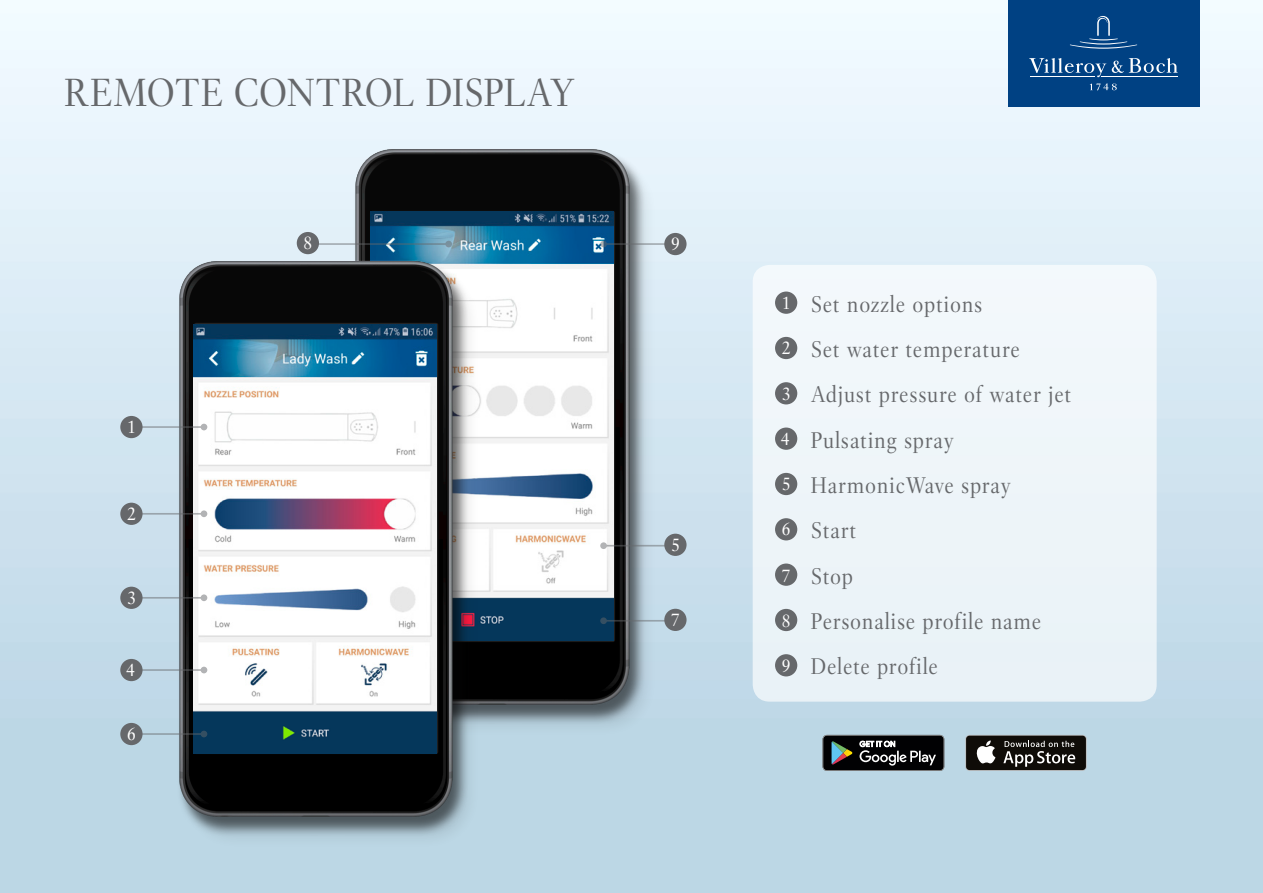
<style>
.page{position:relative;width:1263px;height:893px;background:#fff}
.page>*{position:absolute;margin:0;border:0;box-sizing:border-box;transform-origin:0 0}
.t1{font:39px "Villeroy Boch";letter-spacing:-.015em;color:#66686b}
.t2{font:22.5px/45.3px "Villeroy Boch";letter-spacing:.03em;color:#66686b}
.t3{font:18px "Villeroy Boch";color:#fff}
.s1{font-size:18px;color:#fff}
</style>
<div class="page">
<img style="left:0;top:0;width:1263px;height:893px">
<img style="left:335px;top:94px;width:346px;height:648px">
<img style="left:504px;top:212px;width:109px;height:380px">
<hr style="left:604px;top:243px;width:72px;height:2px;background:#66686b">
<svg style="left:600px;top:241px;width:7px;height:6px"></svg>
<hr style="left:604px;top:545px;width:72px;height:1px;background:#66686b">
<div style="left:600px;top:542px;width:7px;height:7px;background:#b2b3b5;border-radius:50%"></div>
<img style="left:504px;top:592px;width:109px;height:48px">
<hr style="left:604px;top:620px;width:72px;height:2px;background:#66686b">
<div style="left:600px;top:617px;width:7px;height:7px;background:#354f62;border-radius:50%"></div>
<img style="left:158px;top:207px;width:346px;height:648px">
<img style="left:194px;top:324px;width:242px;height:382px">
<img style="left:194px;top:706px;width:242px;height:48px">
<div style="left:664px;top:233px;width:22px;height:22px;background:#66686b;border-radius:50%"></div>
<div style="left:664px;top:534px;width:22px;height:22px;background:#66686b;border-radius:50%"></div>
<div style="left:664px;top:609px;width:22px;height:22px;background:#66686b;border-radius:50%"></div>
<hr style="left:308px;top:243px;width:141px;height:2px;background:#66686b">
<div style="left:445px;top:241px;width:7px;height:6px;background:#79919e;border-radius:50%"></div>
<div style="left:297px;top:232px;width:22px;height:22px;background:#66686b;border-radius:50%"></div>
<hr style="left:131px;top:597px;width:73px;height:2px;background:#66686b">
<div style="left:201px;top:594px;width:6px;height:7px;background:#b2b3b5;border-radius:50%"></div>
<hr style="left:131px;top:669px;width:73px;height:2px;background:#66686b">
<svg style="left:201px;top:667px;width:6px;height:6px"></svg>
<hr style="left:131px;top:733px;width:73px;height:2px;background:#66686b">
<svg style="left:201px;top:731px;width:6px;height:6px"></svg>
<hr style="left:131px;top:513px;width:73px;height:2px;background:#66686b">
<div style="left:201px;top:510px;width:6px;height:7px;background:#b2b3b5;border-radius:50%"></div>
<hr style="left:131px;top:426px;width:73px;height:2px;background:#66686b">
<svg style="left:201px;top:424px;width:6px;height:6px"></svg>
<div style="left:120px;top:416px;width:23px;height:22px;background:#66686b;border-radius:50%"></div>
<div style="left:120px;top:587px;width:23px;height:22px;background:#66686b;border-radius:50%"></div>
<div style="left:120px;top:659px;width:23px;height:22px;background:#66686b;border-radius:50%"></div>
<div style="left:120px;top:723px;width:23px;height:22px;background:#66686b;border-radius:50%"></div>
<div style="left:120px;top:503px;width:23px;height:22px;background:#66686b;border-radius:50%"></div>
<div style="left:753px;top:265px;width:404px;height:437px;background:#eef5f9;border-radius:17px"></div>
<div style="left:775px;top:428px;width:22px;height:22px;background:#66686b;border-radius:50%"></div>
<div style="left:775px;top:473px;width:22px;height:22px;background:#66686b;border-radius:50%"></div>
<div style="left:775px;top:518px;width:22px;height:22px;background:#66686b;border-radius:50%"></div>
<div style="left:775px;top:563px;width:22px;height:23px;background:#66686b;border-radius:50%"></div>
<div style="left:775px;top:609px;width:22px;height:22px;background:#66686b;border-radius:50%"></div>
<div style="left:775px;top:654px;width:22px;height:22px;background:#66686b;border-radius:50%"></div>
<div style="left:775px;top:382px;width:22px;height:22px;background:#66686b;border-radius:50%"></div>
<div style="left:775px;top:337px;width:22px;height:22px;background:#66686b;border-radius:50%"></div>
<div style="left:775px;top:292px;width:22px;height:22px;background:#66686b;border-radius:50%"></div>
<svg style="left:965px;top:735px;width:122px;height:36px"></svg>
<div style="left:966px;top:736px;width:120px;height:34px;background:#0f0c08;border-radius:3px"></div>
<svg style="left:976px;top:740px;width:19px;height:23px"></svg>
<svg style="left:1003px;top:741px;width:72px;height:26px"></svg>
<svg style="left:822px;top:735px;width:122px;height:36px;background:#2e3030"></svg>
<div style="left:1008px;top:0;width:191px;height:106px;background:#004183"></div>
<svg style="left:1070px;top:16px;width:67px;height:33px"></svg>
<svg style="left:1090px;top:83px;width:27px;height:7px"></svg>
<hr style="left:1030px;top:77px;width:65px;height:1px;background:#fff">
<hr style="left:1102px;top:77px;width:76px;height:1px;background:#fff">
<svg style="left:1029px;top:58px;width:77px;height:19px"></svg>
<svg style="left:1112px;top:58px;width:66px;height:15px"></svg>
<h1 class="t1" style="left:64px;top:68px;width:512px">REMOTE CONTROL DISPLAY</h1>
<p class="t3" style="left:127px;top:415px;width:11px">1</p>
<p class="t3" style="left:127px;top:502px;width:11px">2</p>
<p class="t3" style="left:127px;top:586px;width:11px">3</p>
<p class="t3" style="left:126px;top:658px;width:11px">4</p>
<p class="t3" style="left:127px;top:722px;width:11px">6</p>
<p class="t3" style="left:303px;top:231px;width:11px">8</p>
<p class="t3" style="left:671px;top:232px;width:11px">9</p>
<p class="t3" style="left:671px;top:533px;width:11px">5</p>
<p class="t3" style="left:671px;top:608px;width:11px">7</p>
<p class="t3" style="left:781px;top:291px;width:11px">1</p>
<p class="t3" style="left:781px;top:336px;width:11px">2</p>
<p class="t2" style="left:811px;top:281px;width:173px">Set nozzle options</p>
<p class="t2" style="left:811px;top:327px;width:211px">Set water temperature</p>
<p class="t2" style="left:781px;top:372px;width:291px"><span class="s1">3</span> Adjust pressure of water jet</p>
<p class="t2" style="left:780px;top:417px;width:263px"><span class="s1">4</span> Pulsating spray<br><span class="s1">5</span> HarmonicWave spray<br><span class="s1">6</span> Start<br><span class="s1">7</span> Stop<br><span class="s1">8</span> Personalise profile name<br><span class="s1">9</span> Delete profile</p>
</div>
